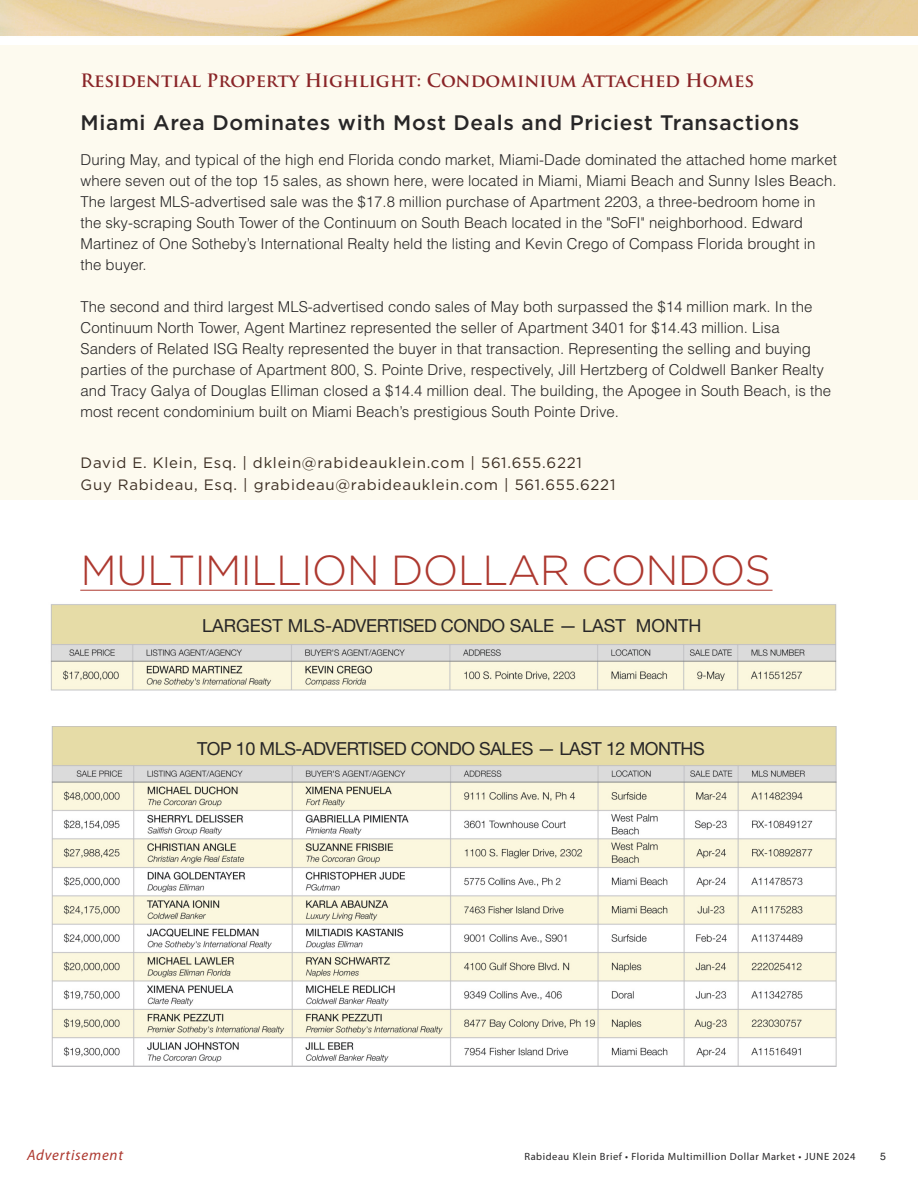
<style>
.page{position:relative;width:918px;height:1188px;background:#fff}
.page>*{position:absolute;margin:0;border:0;box-sizing:border-box;transform-origin:0 0}
.t1{font:300 42px "Gotham";letter-spacing:-.02em;color:#ad382f}
.t2{font:500 21px "Gotham";letter-spacing:.03em;color:#272627}
.t3{font:700 18px "Trajan Pro";color:#892427}
.t4{font:18px "Helvetica Neue";letter-spacing:-.025em;color:#272627}
.t5{font:18px "Helvetica Neue";color:#272627}
.t6{font:300 15px/21px "Helvetica";color:#272627}
.t7{font:15px/22.5px "Gotham";letter-spacing:.05em;color:#3b2d22}
.t8{font:italic 15px "Myriad Pro";letter-spacing:.05em;color:#ad382f}
.t9{font:10.5px "Myriad Pro";letter-spacing:.05em;color:#272627}
.t10{font:10.5px "Helvetica";color:#272627}
</style>
<div class="page">
<div style="left:0;top:45px;width:918px;height:455px;background:#fdfaef"></div>
<img style="left:51px;top:727px;width:786px;height:339px">
<img style="left:50px;top:604px;width:787px;height:87px">
<img style="left:0;top:0;width:918px;height:36px">
<hr style="left:80px;top:590px;width:693px;height:1px;background:#ad382f">
<p class="t3" style="left:81px;top:73px;width:675px">Residential Property Highlight: Condominium Attached Homes</p>
<h2 class="t2" style="left:81px;top:116px;width:720px">Miami Area Dominates with Most Deals and Priciest Transactions</h2>
<p class="t6" style="left:81px;top:148px;width:758px">During May, and typical of the high end Florida condo market, Miami-Dade dominated the attached home market where seven out of the top 15 sales, as shown here, were located in Miami, Miami Beach and Sunny Isles Beach.<br>The largest MLS-advertised sale was the $17.8 million purchase of Apartment 2203, a three-bedroom home in the sky-scraping South Tower of the Continuum on South Beach located in the "SoFI" neighborhood. Edward Martinez of One Sotheby’s International Realty held the listing and Kevin Crego of Compass Florida brought in the buyer.</p>
<p class="t6" style="left:81px;top:295px;width:752px">The second and third largest MLS-advertised condo sales of May both surpassed the $14 million mark. In the Continuum North Tower, Agent Martinez represented the seller of Apartment 3401 for $14.43 million. Lisa Sanders of Related ISG Realty represented the buyer in that transaction. Representing the selling and buying parties of the purchase of Apartment 800, S. Pointe Drive, respectively, Jill Hertzberg of Coldwell Banker Realty and Tracy Galya of Douglas Elliman closed a $14.4 million deal. The building, the Apogee in South Beach, is the most recent condominium built on Miami Beach’s prestigious South Pointe Drive.</p>
<p class="t7" style="left:81px;top:453px;width:536px">David E. Klein, Esq. | dklein@rabideauklein.com | 561.655.6221<br>Guy Rabideau, Esq. | grabideau@rabideauklein.com | 561.655.6221</p>
<h1 class="t1" style="left:81px;top:556px;width:692px">MULTIMILLION DOLLAR CONDOS</h1>
<p class="t5" style="left:202px;top:611px;width:501px">LARGEST MLS-ADVERTISED CONDO SALE — LAST MONTH</p>
<p class="t4" style="left:197px;top:734px;width:509px">TOP 10 MLS-ADVERTISED CONDO SALES — LAST 12 MONTHS</p>
<p class="t8" style="left:27px;top:1149px;width:98px">Advertisement</p>
<p class="t9" style="left:524px;top:1152px;width:333px">Rabideau Klein Brief • Florida Multimillion Dollar Market • JUNE 2024</p>
<p class="t10" style="left:880px;top:1150px;width:7px">5</p>
</div>
